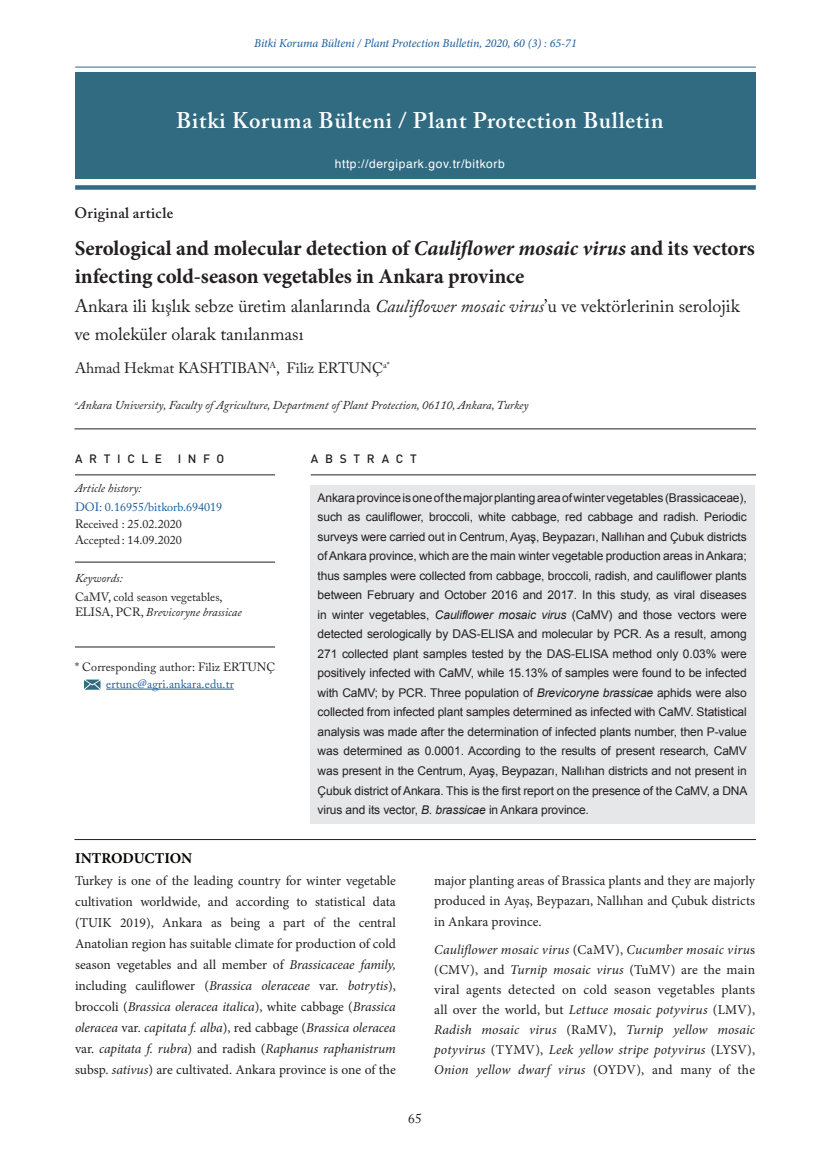
<style>
.page{position:relative;width:830px;height:1149px;background:#fff}
.page>*{position:absolute;margin:0;border:0;box-sizing:border-box;transform-origin:0 0}
.t1{font:600 22.5px "Adobe Caslon Pro";letter-spacing:.035em;color:#fff}
.t2{font:700 21px/28.5px "Minion Pro";letter-spacing:-.005em;color:#231f20}
.t3{font:18px/28.5px "Adobe Caslon Pro";color:#231f20}
.t4{font:15px "Adobe Caslon Pro";color:#231f20}
.t5{font:600 15px "Adobe Caslon Pro";letter-spacing:.02em;color:#231f20}
.t6{font:700 15px "Minion Pro";color:#040503}
.t7{font:13.5px/21px "Minion Pro";color:#231f20;text-align:justify}
.t8{font:italic 13.5px/20.1px "Minion Pro";letter-spacing:.01em;color:#231f20;text-align:justify}
.t9{font:13.5px "Adobe Caslon Pro";color:#231f20}
.t10{font:12px/19.5px "Arial";letter-spacing:-.01em;color:#231f20;text-align:justify}
.t11{font:12px/16.5px "Adobe Caslon Pro";color:#231f20}
.t12{font:italic 12px "Adobe Caslon Pro";color:#231f20}
.t13{font:italic 12px "Minion Pro";letter-spacing:-.01em;color:#175d9e}
.t14{font:12px "Adobe Caslon Pro";letter-spacing:.01em;color:#175d9e}
.t15{font:12px "Helvetica";letter-spacing:.05em;color:#fff}
.t16{font:500 12px "DIN Pro";letter-spacing:.555em;color:#231f20}
.s1{font-style:italic}
.s2{font-style:normal}
</style>
<div class="page">
<div style="left:310px;top:485px;width:444px;height:338px;background:#e6e7e9"></div>
<hr style="left:75px;top:67px;width:680px;height:1px;background:#316b81">
<hr style="left:74px;top:428px;width:681px;height:1px;background:#231f20">
<hr style="left:74px;top:839px;width:681px;height:1px;background:#231f20">
<hr style="left:75px;top:474px;width:200px;height:1px;background:#231f20">
<hr style="left:75px;top:561px;width:200px;height:1px;background:#231f20">
<hr style="left:75px;top:646px;width:200px;height:1px;background:#231f20">
<hr style="left:310px;top:474px;width:445px;height:1px;background:#231f20">
<div style="left:75px;top:185px;width:680px;height:5px;background:#316b81"></div>
<div style="left:75px;top:73px;width:680px;height:106px;background:#316b81"></div>
<hr style="left:106px;top:688px;width:128px;height:1px;background:#175d9e">
<svg style="left:84px;top:679px;width:16px;height:10px"></svg>
<p class="t13" style="left:254px;top:35px;width:324px">Bitki Koruma Bülteni / Plant Protection Bulletin, 2020, 60 (3) : 65-71</p>
<h1 class="t1" style="left:176px;top:107px;width:488px">Bitki Koruma Bülteni / Plant Protection Bulletin</h1>
<p class="t15" style="left:334px;top:154px;width:171px">http://dergipark.gov.tr/bitkorb</p>
<p class="t5" style="left:74px;top:204px;width:100px">Original article</p>
<h2 class="t2" style="left:75px;top:233px;width:681px">Serological and molecular detection of <span class="s1">Cauliflower mosaic virus</span> and its vectors infecting cold-season vegetables in Ankara province</h2>
<h3 class="t3" style="left:75px;top:291px;width:666px">Ankara ili kışlık sebze üretim alanlarında <span class="s1">Cauliflower mosaic virus</span>’u ve vektörlerinin serolojik ve moleküler olarak tanılanması</h3>
<p class="t4" style="left:75px;top:358px;width:316px">Ahmad Hekmat KASHTIBAN<sup>A</sup>, Filiz ERTUNÇ<sup>a*</sup></p>
<p class="t12" style="left:75px;top:397px;width:455px"><sup>a</sup>Ankara University, Faculty of Agriculture, Department of Plant Protection, 06110, Ankara, Turkey</p>
<p class="t16" style="left:75px;top:450px;width:89px">ARTICLE</p>
<p class="t16" style="left:178px;top:450px;width:48px">INFO</p>
<p class="t16" style="left:310px;top:450px;width:108px">ABSTRACT</p>
<p class="t12" style="left:75px;top:480px;width:68px">Article history:</p>
<p class="t14" style="left:75px;top:500px;width:149px">DOI: 0.16955/bitkorb.694019</p>
<p class="t11" style="left:75px;top:515px;width:108px">Received : 25.02.2020<br>Accepted : 14.09.2020</p>
<p class="t12" style="left:75px;top:570px;width:49px">Keywords:</p>
<p class="t11" style="left:75px;top:589px;width:168px;line-height:15px">CaMV, cold season vegetables,<br>ELISA, PCR, <span class="s1">Brevicoryne brassicae</span></p>
<p class="t11" style="left:75px;top:658px;width:202px">* Corresponding author: Filiz ERTUNÇ</p>
<p class="t14" style="left:106px;top:676px;width:129px">ertunc@agri.ankara.edu.tr</p>
<p class="t6" style="left:75px;top:847px;width:119px">INTRODUCTION</p>
<p class="t10" style="left:317px;top:488px;width:431px">Ankara province is one of the major planting area of winter vegetables (Brassicaceae), such as cauliflower, broccoli, white cabbage, red cabbage and radish. Periodic surveys were carried out in Centrum, Ayaş, Beypazarı, Nallıhan and Çubuk districts of Ankara province, which are the main winter vegetable production areas in Ankara; thus samples were collected from cabbage, broccoli, radish, and cauliflower plants between February and October 2016 and 2017. In this study, as viral diseases in winter vegetables, <span class="s1">Cauliflower mosaic virus</span> (CaMV) and those vectors were detected serologically by DAS-ELISA and molecular by PCR. As a result, among 271 collected plant samples tested by the DAS-ELISA method only 0.03% were positively infected with CaMV, while 15.13% of samples were found to be infected with CaMV; by PCR. Three population of <span class="s1">Brevicoryne brassicae</span> aphids were also collected from infected plant samples determined as infected with CaMV. Statistical analysis was made after the determination of infected plants number, then P-value was determined as 0.0001. According to the results of present research, CaMV was present in the Centrum, Ayaş, Beypazarı, Nallıhan districts and not present in Çubuk district of Ankara. This is the first report on the presence of the CaMV, a DNA virus and its vector, <span class="s1">B. brassicae</span> in Ankara province.</p>
<p class="t7" style="left:75px;top:870px;width:322px">Turkey is one of the leading country for winter vegetable cultivation worldwide, and according to statistical data (TUIK 2019), Ankara as being a part of the central Anatolian region has suitable climate for production of cold season vegetables and all member of <span class="s1">Brassicaceae family, </span>including cauliflower (<span class="s1">Brassica oleraceae</span> var. <span class="s1">botrytis</span>), broccoli (<span class="s1">Brassica oleracea italica</span>), white cabbage (<span class="s1">Brassica oleracea</span> var. <span class="s1">capitata f. alba</span>), red cabbage (<span class="s1">Brassica oleracea </span>var. <span class="s1">capitata f. rubra</span>) and radish (<span class="s1">Raphanus raphanistrum </span>subsp. <span class="s1">sativus</span>) are cultivated. Ankara province is one of the</p>
<p class="t7" style="left:434px;top:870px;width:322px;line-height:20.1px">major planting areas of Brassica plants and they are majorly produced in Ayaş, Beypazarı, Nallıhan and Çubuk districts in Ankara province.</p>
<p class="t8" style="left:434px;top:939px;width:322px">Cauliflower mosaic virus <span class="s2">(CaMV),</span> Cucumber mosaic viru<span class="s2">s (CMV), and</span> Turnip mosaic virus <span class="s2">(TuMV) are the main viral agents detected on cold season vegetables plants all over the world, but</span> Lettuce mosaic potyvirus <span class="s2">(LMV), </span>Radish mosaic virus <span class="s2">(RaMV),</span> Turnip yellow mosaic potyvirus <span class="s2">(TYMV),</span> Leek yellow stripe potyvirus <span class="s2">(LYSV), </span>Onion yellow dwarf virus <span class="s2">(OYDV), and many of the</span></p>
<p class="t9" style="left:408px;top:1110px;width:15px">65</p>
</div>
